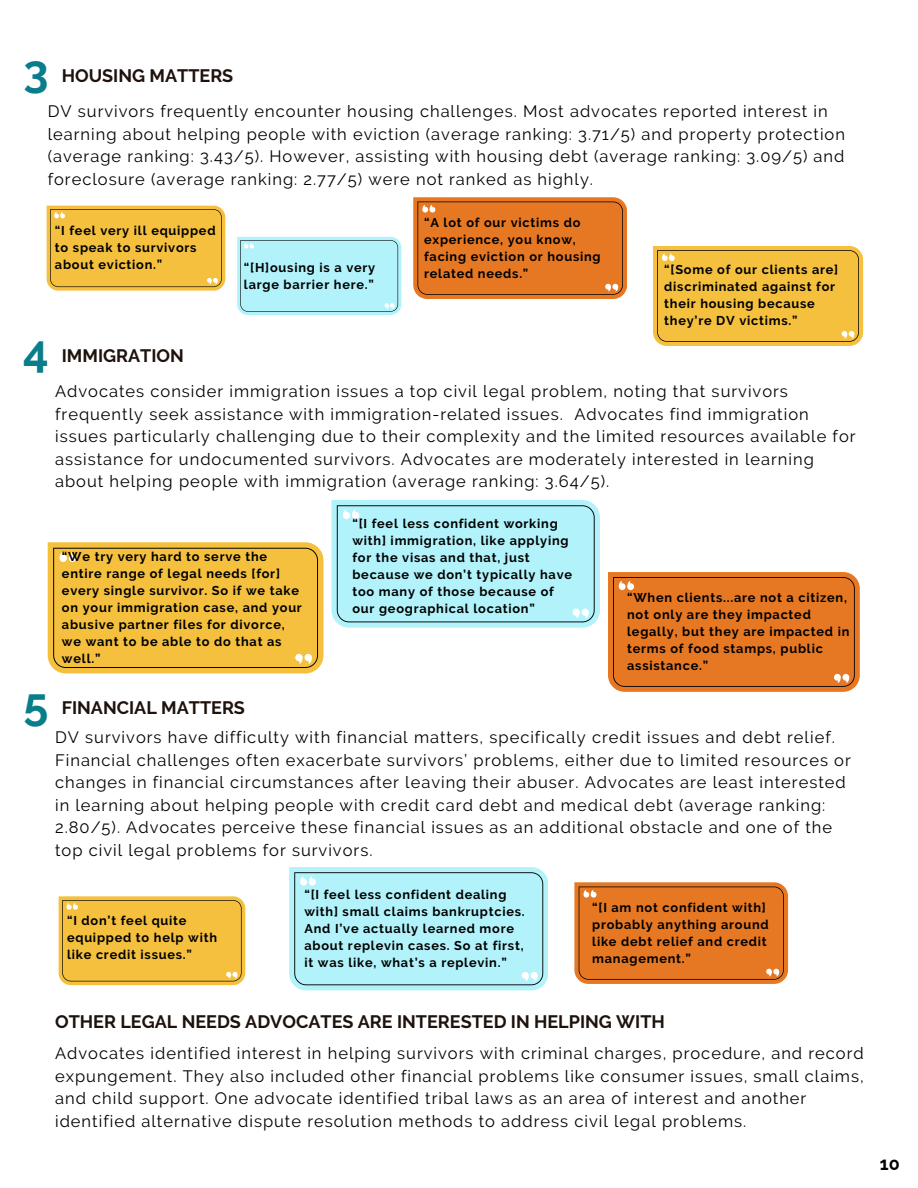
<style>
.page{position:relative;width:918px;height:1188px;background:#fff}
.page>*{position:absolute;margin:0;border:0;box-sizing:border-box;transform-origin:0 0}
.t1{font:700 45px "Raleway";color:#087e8b}
.t2{font:700 18px "Raleway";color:#1e120d}
.t3{font:700 18px "Raleway";color:#000}
.t4{font:16.5px/22.5px "Raleway";letter-spacing:.06em;color:#000}
.t5{font:700 12.75px/17px "Raleway";letter-spacing:.06em;color:#000}
</style>
<div class="page">
<div style="left:47px;top:206px;width:178px;height:85px;background:#f4c03e"></div>
<div style="left:237px;top:237px;width:164px;height:78px;background:#b2f3fb"></div>
<div style="left:413px;top:197px;width:214px;height:102px;background:#e77823"></div>
<div style="left:653px;top:246px;width:210px;height:100px;background:#f4c03e"></div>
<div style="left:48px;top:542px;width:275px;height:131px;background:#f4c03e"></div>
<div style="left:331px;top:500px;width:269px;height:128px;background:#b2f3fb"></div>
<svg style="left:608px;top:572px;width:252px;height:120px;background:#e37725"></svg>
<div style="left:59px;top:896px;width:186px;height:89px;background:#f4c03e"></div>
<svg style="left:289px;top:867px;width:259px;height:123px;background:#b0eff7"></svg>
<svg style="left:574px;top:882px;width:214px;height:101px;background:#e27725"></svg>
<p class="t1" style="left:24px;top:45px;width:27px">3</p>
<h1 class="t2" style="left:62px;top:65px;width:173px">HOUSING MATTERS</h1>
<p class="t4" style="left:48px;top:100px;width:799px">DV survivors frequently encounter housing challenges. Most advocates reported interest in learning about helping people with eviction (average ranking: 3.71/5) and property protection (average ranking: 3.43/5). However, assisting with housing debt (average ranking: 3.09/5) and foreclosure (average ranking: 2.77/5) were not ranked as highly.</p>
<p class="t5" style="left:55px;top:222px;width:162px">“I feel very ill equipped to speak to survivors about eviction.”</p>
<p class="t1" style="left:23px;top:324px;width:27px">4</p>
<p class="t2" style="left:62px;top:345px;width:124px">IMMIGRATION</p>
<p class="t5" style="left:244px;top:259px;width:133px">“[H]ousing is a very large barrier here.”</p>
<h2 class="t5" style="left:424px;top:214px;width:178px">“A lot of our victims do experience, you know, facing eviction or housing related needs.”</h2>
<p class="t5" style="left:664px;top:261px;width:175px">“[Some of our clients are] discriminated against for their housing because they’re DV victims.”</p>
<p class="t4" style="left:55px;top:380px;width:802px">Advocates consider immigration issues a top civil legal problem, noting that survivors frequently seek assistance with immigration-related issues. Advocates find immigration issues particularly challenging due to their complexity and the limited resources available for assistance for undocumented survivors. Advocates are moderately interested in learning about helping people with immigration (average ranking: 3.64/5).</p>
<p class="t5" style="left:62px;top:548px;width:241px">“We try very hard to serve the entire range of legal needs [for] every single survivor. So if we take on your immigration case, and your abusive partner files for divorce, we want to be able to do that as well.”</p>
<h2 class="t1" style="left:24px;top:678px;width:26px">5</h2>
<p class="t2" style="left:62px;top:698px;width:185px">FINANCIAL MATTERS</p>
<p class="t5" style="left:352px;top:515px;width:221px">“[I feel less confident working with] immigration, like applying for the visas and that, just because we don’t typically have too many of those because of our geographical location”</p>
<p class="t5" style="left:627px;top:589px;width:224px">“When clients...are not a citizen, not only are they impacted legally, but they are impacted in terms of food stamps, public assistance.”</p>
<p class="t4" style="left:55px;top:726px;width:797px">DV survivors have difficulty with financial matters, specifically credit issues and debt relief.<br>Financial challenges often exacerbate survivors’ problems, either due to limited resources or changes in financial circumstances after leaving their abuser. Advocates are least interested in learning about helping people with credit card debt and medical debt (average ranking:<br>2.80/5). Advocates perceive these financial issues as an additional obstacle and one of the top civil legal problems for survivors.</p>
<p class="t5" style="left:67px;top:912px;width:151px">“I don’t feel quite equipped to help with like credit issues.”</p>
<p class="t5" style="left:304px;top:886px;width:222px">“[I feel less confident dealing with] small claims bankruptcies.<br>And I’ve actually learned more about replevin cases. So at first, it was like, what’s a replevin.”</p>
<p class="t5" style="left:592px;top:899px;width:178px">“[I am not confident with] probably anything around like debt relief and credit management.”</p>
<p class="t2" style="left:55px;top:1011px;width:611px">OTHER LEGAL NEEDS ADVOCATES ARE INTERESTED IN HELPING WITH</p>
<h1 class="t4" style="left:55px;top:1042px;width:810px">Advocates identified interest in helping survivors with criminal charges, procedure, and record expungement. They also included other financial problems like consumer issues, small claims, and child support. One advocate identified tribal laws as an area of interest and another identified alternative dispute resolution methods to address civil legal problems.</h1>
<h1 class="t3" style="left:880px;top:1153px;width:21px">10</h1>
</div>
